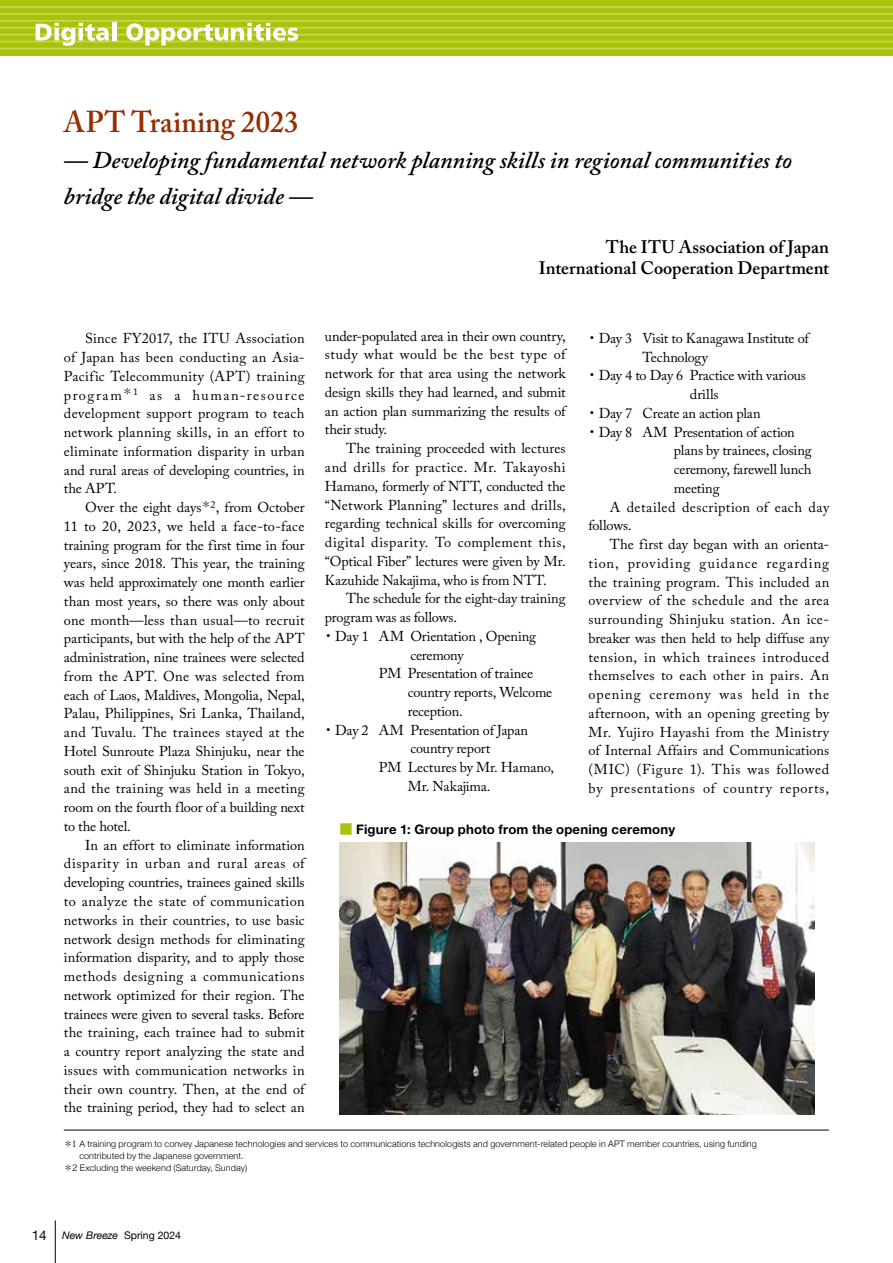
<style>
.page{position:relative;width:893px;height:1263px;background:#fff}
.page>*{position:absolute;margin:0;border:0;box-sizing:border-box;transform-origin:0 0}
.t1{font:600 30px "Adobe Caslon Pro";letter-spacing:.01em;color:#932f00;scale:.95 1}
.t2{font:italic 600 24px/36px "Adobe Caslon Pro";letter-spacing:-.005em;color:#000}
.t3{font:600 18px/21px "Adobe Caslon Pro";color:#000;text-align:right}
.t4{font:14.25px/18.8px "Adobe Caslon Pro";letter-spacing:.005em;color:#000;text-align:justify}
.t5{font:14.25px "Adobe Caslon Pro";letter-spacing:-.015em;color:#000}
.t6{font:14.25px "Adobe Caslon Pro";letter-spacing:.03em;color:#000}
.t7{font:14.25px "Adobe Caslon Pro";letter-spacing:.04em;color:#000}
.t8{font:14.25px "Adobe Caslon Pro";letter-spacing:.035em;color:#000}
.t9{font:14.25px "Adobe Caslon Pro";letter-spacing:.05em;color:#000}
.t10{font:14.25px "Adobe Caslon Pro";letter-spacing:.065em;color:#000}
.t11{font:14.25px "Adobe Caslon Pro";letter-spacing:.06em;color:#000}
.t12{font:14.25px "Adobe Caslon Pro";letter-spacing:-.02em;color:#000}
.t13{font:700 13.2px "Helvetica Neue LT Std";letter-spacing:.015em;color:#000}
.t14{font:10.5px "Helvetica Neue";color:#000}
.t15{font:300 9px "Helvetica Neue";letter-spacing:.015em;color:#000}
.s1{font-family:"Koz Min Pro"}
.s2{font-family:"Shin Go Pro";font-weight:400;color:#abc10d}
.s3{font-family:"Koz Min Pr 6 N";font-weight:400}
.s4{font-size:13.5px}
.s5{font-style:italic}
</style>
<div class="page">
<div style="left:0;top:0;width:893px;height:55px;background:#abc10d"></div>
<hr style="left:0;top:6px;width:893px;height:2px;background:#c3d94e">
<hr style="left:0;top:13px;width:893px;height:2px;background:#c3d94e">
<hr style="left:0;top:20px;width:893px;height:2px;background:#c3d94e">
<hr style="left:0;top:27px;width:893px;height:2px;background:#c3d94e">
<hr style="left:0;top:34px;width:893px;height:1px;background:#c3d94e">
<hr style="left:0;top:41px;width:893px;height:1px;background:#c3d94e">
<hr style="left:0;top:48px;width:893px;height:1px;background:#c3d94e">
<svg style="left:36px;top:23px;width:73px;height:23px"></svg>
<hr style="left:112px;top:22px;width:4px;height:18px;background:#fff">
<svg style="left:126px;top:23px;width:172px;height:23px"></svg>
<hr style="left:55px;top:1220px;width:1px;height:43px;background:#000">
<hr style="left:64px;top:1130px;width:765px;height:1px;background:#000">
<img style="left:339px;top:843px;width:476px;height:271px">
<h1 class="t1" style="left:64px;top:104px;width:249px">APT Training 2023</h1>
<h2 class="t2" style="left:64px;top:141px;width:730px">— Developing fundamental network planning skills in regional communities to bridge the digital divide —</h2>
<p class="t3" style="left:539px;top:236px;width:292px">The ITU Association of Japan<br>International Cooperation Department</p>
<p class="t4" style="left:64px;top:329px;width:242px;text-indent:21px">Since FY2017, the ITU Association of Japan has been conducting an Asia-Pacific Telecommunity (APT) training program<sup>＊</sup><sup>1</sup> as a human-resource development support program to teach network planning skills, in an effort to eliminate information disparity in urban and rural areas of developing countries, in the APT.</p>
<p class="t4" style="left:64px;top:498px;width:242px;text-indent:21px">Over the eight days<sup>＊</sup><sup>2</sup>, from October 11 to 20, 2023, we held a face-to-face training program for the first time in four years, since 2018. This year, the training was held approximately one month earlier than most years, so there was only about one month—less than usual—to recruit participants, but with the help of the APT administration, nine trainees were selected from the APT. One was selected from each of Laos, Maldives, Mongolia, Nepal, Palau, Philippines, Sri Lanka, Thailand, and Tuvalu. The trainees stayed at the Hotel Sunroute Plaza Shinjuku, near the south exit of Shinjuku Station in Tokyo, and the training was held in a meeting room on the fourth floor of a building next to the hotel.</p>
<p class="t4" style="left:64px;top:835px;width:242px;text-indent:21px">In an effort to eliminate information disparity in urban and rural areas of developing countries, trainees gained skills to analyze the state of communication networks in their countries, to use basic network design methods for eliminating information disparity, and to apply those methods designing a communications network optimized for their region. The trainees were given to several tasks. Before the training, each trainee had to submit a country report analyzing the state and issues with communication networks in their own country. Then, at the end of the training period, they had to select an</p>
<p class="t4" style="left:325px;top:326px;width:242px">under-populated area in their own country, study what would be the best type of network for that area using the network design skills they had learned, and submit an action plan summarizing the results of their study.</p>
<p class="t4" style="left:325px;top:439px;width:242px;text-indent:21px">The training proceeded with lectures and drills for practice. Mr. Takayoshi Hamano, formerly of NTT, conducted the “Network Planning” lectures and drills, regarding technical skills for overcoming digital disparity. To complement this, “Optical Fiber” lectures were given by Mr.<br>Kazuhide Nakajima, who is from NTT.</p>
<p class="t4" style="left:346px;top:589px;width:221px">The schedule for the eight-day training</p>
<p class="t4" style="left:325px;top:608px;width:134px">program was as follows.</p>
<p class="t4" style="left:325px;top:626px;width:213px"><span class="s1">･</span> Day 1 AM Orientation , Opening</p>
<p class="t12" style="left:410px;top:646px;width:55px">ceremony</p>
<p class="t5" style="left:379px;top:665px;width:156px">PM Presentation of trainee</p>
<p class="t5" style="left:408px;top:684px;width:146px">country reports, Welcome</p>
<p class="t5" style="left:408px;top:702px;width:57px">reception.</p>
<p class="t5" style="left:325px;top:721px;width:205px"><span class="s1">･</span> Day 2 AM Presentation of Japan</p>
<p class="t4" style="left:410px;top:739px;width:82px">country report</p>
<p class="t4" style="left:379px;top:758px;width:177px">PM Lectures by Mr. Hamano,</p>
<p class="t4" style="left:408px;top:776px;width:84px">Mr. Nakajima.</p>
<p class="t5" style="left:588px;top:330px;width:222px"><span class="s1">･</span> Day 3 Visit to Kanagawa Institute of</p>
<p class="t12" style="left:642px;top:348px;width:67px">Technology</p>
<p class="t4" style="left:588px;top:366px;width:219px"><span class="s1">･</span> Day 4 to Day 6 Practice with various</p>
<p class="t4" style="left:690px;top:385px;width:30px">drills</p>
<p class="t5" style="left:588px;top:405px;width:174px"><span class="s1">･</span> Day 7 Create an action plan</p>
<p class="t5" style="left:588px;top:423px;width:208px"><span class="s1">･</span> Day 8 AM Presentation of action</p>
<p class="t4" style="left:674px;top:441px;width:139px">plans by trainees, closing</p>
<p class="t5" style="left:674px;top:461px;width:139px">ceremony, farewell lunch</p>
<p class="t4" style="left:674px;top:479px;width:47px">meeting</p>
<p class="t8" style="left:610px;top:498px;width:221px">A detailed description of each day</p>
<p class="t12" style="left:588px;top:517px;width:45px">follows.</p>
<p class="t4" style="left:610px;top:535px;width:219px">The first day began with an orienta-</p>
<p class="t10" style="left:588px;top:555px;width:242px">tion, providing guidance regarding</p>
<p class="t4" style="left:588px;top:572px;width:242px">the training program. This included an</p>
<p class="t6" style="left:588px;top:592px;width:242px">overview of the schedule and the area</p>
<p class="t6" style="left:588px;top:611px;width:242px">surrounding Shinjuku station. An ice-</p>
<p class="t4" style="left:588px;top:629px;width:242px">breaker was then held to help diffuse any</p>
<p class="t7" style="left:588px;top:648px;width:242px">tension, in which trainees introduced</p>
<p class="t8" style="left:588px;top:667px;width:242px">themselves to each other in pairs. An</p>
<p class="t11" style="left:588px;top:686px;width:242px">opening ceremony was held in the</p>
<p class="t4" style="left:588px;top:704px;width:242px">afternoon, with an opening greeting by</p>
<p class="t6" style="left:588px;top:723px;width:242px">Mr. Yujiro Hayashi from the Ministry</p>
<p class="t4" style="left:588px;top:741px;width:242px">of Internal Affairs and Communications</p>
<p class="t7" style="left:588px;top:761px;width:242px">(MIC) (Figure 1). This was followed</p>
<p class="t9" style="left:588px;top:780px;width:242px">by presentations of country reports,</p>
<p class="t13" style="left:339px;top:821px;width:337px"><span class="s2">■</span> Figure 1: Group photo from the opening ceremony</p>
<p class="t15" style="left:64px;top:1136px;width:695px"><span class="s3">＊1</span> A training program to convey Japanese technologies and services to communications technologists and government-related people in APT member countries, using funding</p>
<p class="t15" style="left:79px;top:1148px;width:166px">contributed by the Japanese government.</p>
<p class="t15" style="left:64px;top:1160px;width:185px"><span class="s3">＊2</span> Excluding the weekend (Saturday, Sunday)</p>
<p class="t14" style="left:32px;top:1227px;width:151px"><span class="s4">14</span> <span class="s5">New Breeze</span> Spring 2024</p>
</div>
